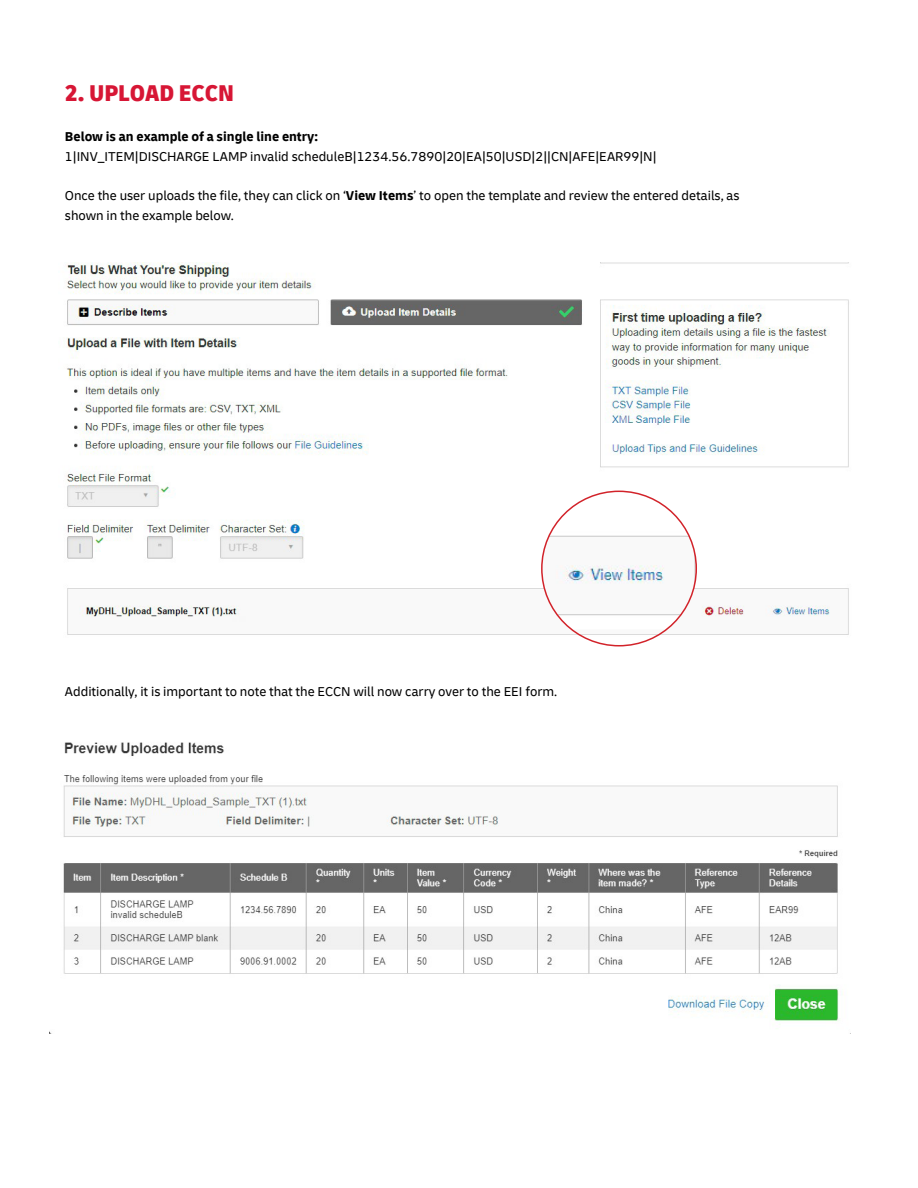
<style>
.page{position:relative;width:918px;height:1188px;background:#fff}
.page>*{position:absolute;margin:0;border:0;box-sizing:border-box;transform-origin:0 0}
.t1{font:900 condensed 24px "Delivery";color:#d71635}
.t2{font:13.5px/20px "Delivery";color:#000}
.t3{font:700 13.5px "Delivery";color:#000}
.s1{font-weight:700}
</style>
<div class="page">
<img style="left:66px;top:262px;width:783px;height:376px">
<img style="left:50px;top:742px;width:794px;height:291px">
<img style="left:542px;top:491px;width:154px;height:138px">
<h1 class="t1" style="left:65px;top:78px;width:171px">2. UPLOAD ECCN</h1>
<p class="t3" style="left:65px;top:128px;width:255px">Below is an example of a single line entry:</p>
<p class="t2" style="left:65px;top:146px;width:593px">1|INV_ITEM|DISCHARGE LAMP invalid scheduleB|1234.56.7890|20|EA|50|USD|2||CN|AFE|EAR99|N|</p>
<p class="t2" style="left:65px;top:186px;width:676px">Once the user uploads the file, they can click on ‘<span class="s1">View Items</span>’ to open the template and review the entered details, as shown in the example below.</p>
<p class="t2" style="left:65px;top:681px;width:494px">Additionally, it is important to note that the ECCN will now carry over to the EEI form.</p>
</div>
